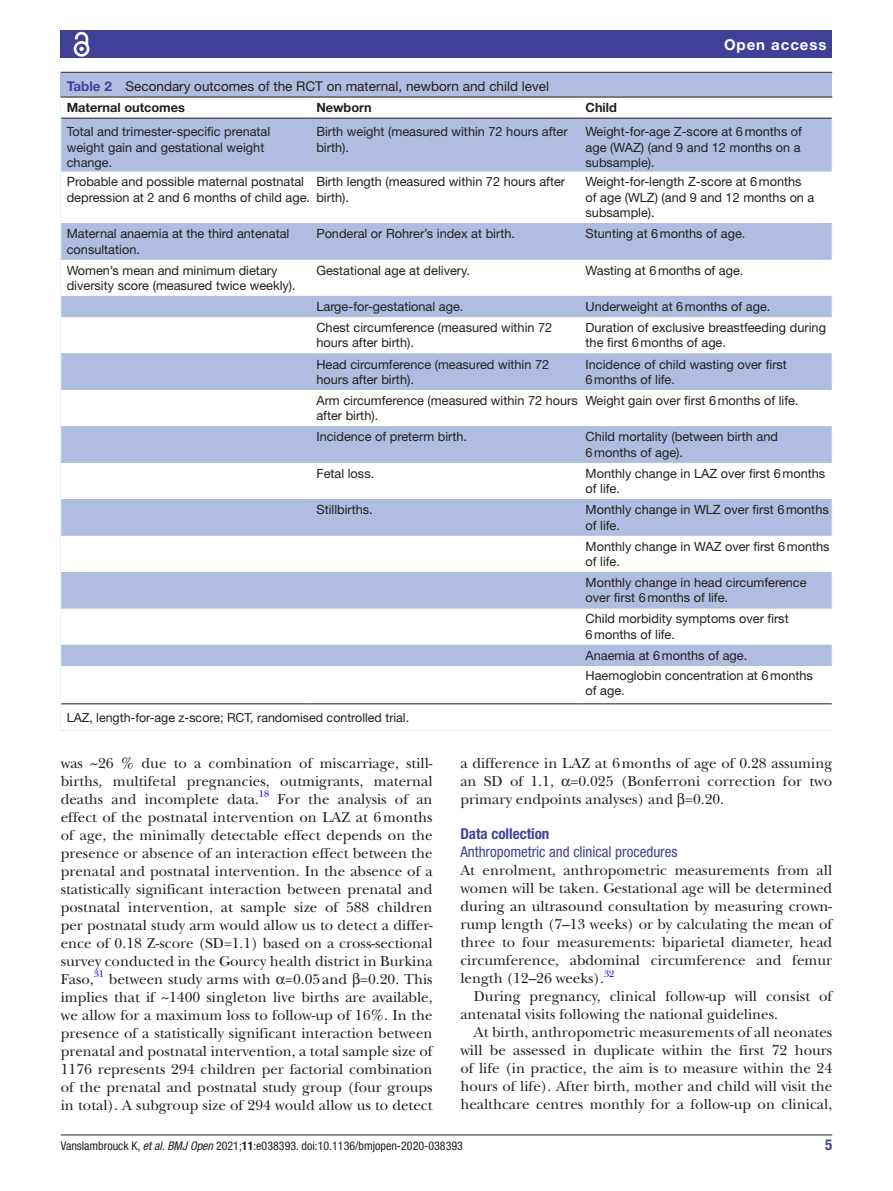
<style>
.page{position:relative;width:893px;height:1191px;background:#fff}
.page>*{position:absolute;margin:0;border:0;box-sizing:border-box;transform-origin:0 0}
.t1{font:15px/18px "New Baskerville";color:#231f20;text-align:justify}
.t2{font:condensed 15px "Helvetica Neue LT Std";color:#414099}
.t3{font:700 condensed 15px "Helvetica Neue LT Std";color:#414099}
.t4{font:700 15px "Helvetica Neue LT Std";letter-spacing:.065em;color:#fff}
.t5{font:13.5px "Helvetica Neue LT Std";color:#231f20}
.t6{font:12.75px/15.3px "Helvetica Neue LT Std";color:#231f20}
.t7{font:700 12.75px "Helvetica Neue LT Std";color:#231f20}
.t8{font:12.45px "Helvetica Neue LT Std";color:#231f20}
.t9{font:condensed 12px "Helvetica Neue LT Std";color:#231f20}
.t10{font:9.9px "New Baskerville";color:#00f}
.s1{font-weight:700;color:#414099}
.s2{font-style:italic}
.s3{font-weight:700}
</style>
<div class="page">
<hr style="left:61px;top:1134px;width:771px;height:1px;background:#231f20">
<div style="left:61px;top:31px;width:771px;height:27px;background:#414099"></div>
<svg style="left:73px;top:31px;width:17px;height:26px"></svg>
<div style="left:61px;top:73px;width:771px;height:657px;background:#afbde1"></div>
<hr style="left:61px;top:72px;width:771px;height:1px;background:#231f20">
<div style="left:61px;top:98px;width:771px;height:632px;background:#fff"></div>
<svg style="left:61px;top:119px;width:771px;height:547px"></svg>
<hr style="left:61px;top:97px;width:249px;height:1px;background:#231f20">
<hr style="left:61px;top:118px;width:249px;height:1px;background:#231f20">
<hr style="left:310px;top:97px;width:270px;height:1px;background:#231f20">
<hr style="left:310px;top:118px;width:270px;height:1px;background:#231f20">
<hr style="left:580px;top:97px;width:252px;height:1px;background:#231f20">
<hr style="left:580px;top:118px;width:252px;height:1px;background:#231f20">
<hr style="left:61px;top:703px;width:249px;height:1px;background:#231f20">
<hr style="left:310px;top:703px;width:270px;height:1px;background:#231f20">
<hr style="left:580px;top:703px;width:252px;height:1px;background:#231f20">
<svg style="left:60px;top:97px;width:1px;height:21px"></svg>
<svg style="left:60px;top:296px;width:1px;height:21px"></svg>
<svg style="left:60px;top:645px;width:1px;height:21px"></svg>
<svg style="left:60px;top:704px;width:1px;height:26px"></svg>
<hr style="left:67px;top:721px;width:765px;height:1px;background:#fff">
<p class="t4" style="left:724px;top:35px;width:104px">Open access</p>
<p class="t5" style="left:67px;top:78px;width:484px"><span class="s1">Table 2</span> Secondary outcomes of the RCT on maternal, newborn and child level</p>
<p class="t7" style="left:67px;top:100px;width:120px">Maternal outcomes</p>
<p class="t7" style="left:316px;top:100px;width:57px">Newborn</p>
<p class="t7" style="left:586px;top:100px;width:33px">Child</p>
<p class="t6" style="left:67px;top:124px;width:205px">Total and trimester-specific prenatal weight gain and gestational weight change.</p>
<p class="t6" style="left:316px;top:124px;width:253px">Birth weight (measured within 72 hours after birth).</p>
<p class="t6" style="left:586px;top:124px;width:218px;text-align:justify">Weight-for-age Z-score at 6months of age (WAZ) (and 9 and 12 months on a subsample).</p>
<p class="t6" style="left:67px;top:174px;width:245px">Probable and possible maternal postnatal depression at 2 and 6 months of child age.</p>
<p class="t6" style="left:316px;top:174px;width:250px">Birth length (measured within 72 hours after birth).</p>
<p class="t6" style="left:586px;top:174px;width:230px">Weight-for-length Z-score at 6months of age (WLZ) (and 9 and 12 months on a subsample).</p>
<p class="t6" style="left:67px;top:226px;width:224px">Maternal anaemia at the third antenatal consultation.</p>
<p class="t6" style="left:316px;top:226px;width:200px">Ponderal or Rohrer’s index at birth.</p>
<p class="t6" style="left:586px;top:226px;width:161px">Stunting at 6months of age.</p>
<p class="t6" style="left:67px;top:262px;width:231px">Women’s mean and minimum dietary diversity score (measured twice weekly).</p>
<p class="t6" style="left:316px;top:262px;width:155px">Gestational age at delivery.</p>
<p class="t6" style="left:586px;top:262px;width:159px">Wasting at 6months of age.</p>
<p class="t6" style="left:316px;top:299px;width:148px">Large-for-gestational age.</p>
<p class="t6" style="left:586px;top:299px;width:186px">Underweight at 6months of age.</p>
<p class="t6" style="left:316px;top:320px;width:237px">Chest circumference (measured within 72 hours after birth).</p>
<p class="t6" style="left:586px;top:320px;width:242px">Duration of exclusive breastfeeding during the first 6months of age.</p>
<p class="t6" style="left:316px;top:356px;width:234px">Head circumference (measured within 72 hours after birth).</p>
<p class="t6" style="left:586px;top:356px;width:203px">Incidence of child wasting over first<br>6months of life.</p>
<p class="t6" style="left:316px;top:392px;width:263px">Arm circumference (measured within 72 hours after birth).</p>
<p class="t6" style="left:586px;top:392px;width:214px">Weight gain over first 6months of life.</p>
<p class="t6" style="left:316px;top:429px;width:152px">Incidence of preterm birth.</p>
<p class="t6" style="left:586px;top:429px;width:194px">Child mortality (between birth and<br>6months of age).</p>
<p class="t6" style="left:316px;top:465px;width:59px">Fetal loss.</p>
<p class="t6" style="left:586px;top:465px;width:241px">Monthly change in LAZ over first 6months of life.</p>
<p class="t6" style="left:316px;top:502px;width:58px">Stillbirths.</p>
<p class="t6" style="left:586px;top:502px;width:245px">Monthly change in WLZ over first 6months of life.</p>
<p class="t6" style="left:586px;top:538px;width:246px">Monthly change in WAZ over first 6months of life.</p>
<p class="t6" style="left:586px;top:574px;width:223px">Monthly change in head circumference over first 6months of life.</p>
<p class="t6" style="left:586px;top:611px;width:205px">Child morbidity symptoms over first<br>6months of life.</p>
<p class="t6" style="left:586px;top:645px;width:229px;line-height:19.6px">Anaemia at 6months of age.<br>Haemoglobin concentration at 6months</p>
<p class="t6" style="left:586px;top:682px;width:41px">of age.</p>
<p class="t8" style="left:67px;top:710px;width:344px">LAZ, length-for-age z-score; RCT, randomised controlled trial.</p>
<p class="t1" style="left:61px;top:754px;width:373px">was ~26 % due to a combination of miscarriage, still&shy;births, multifetal pregnancies, outmigrants, maternal deaths and incomplete data.</p>
<p class="t10" style="left:259px;top:788px;width:12px">18</p>
<p class="t1" style="left:61px;top:790px;width:373px;text-indent:217px">For the analysis of an effect of the postnatal intervention on LAZ at 6months of age, the minimally detectable effect depends on the presence or absence of an interaction effect between the prenatal and postnatal intervention. In the absence of a statistically significant interaction between prenatal and postnatal intervention, at sample size of 588 children per postnatal study arm would allow us to detect a differ&shy;ence of 0.18 Z-score (SD=1.1) based on a cross-sectional survey conducted in the Gourcy health district in Burkina Faso,<sup>31</sup> between study arms with =0.05and =0.20. This implies that if ~1400 singleton live births are available, we allow for a maximum loss to follow-up of 16%. In the presence of a statistically significant interaction between prenatal and postnatal intervention, a total sample size of 1176 represents 294 children per factorial combination of the prenatal and postnatal study group (four groups in total). A subgroup size of 294 would allow us to detect</p>
<p class="t1" style="left:460px;top:754px;width:373px">a difference in LAZ at 6months of age of 0.28 assuming an SD of 1.1, =0.025 (Bonferroni correction for two primary endpoints analyses) and =0.20.</p>
<p class="t3" style="left:460px;top:825px;width:91px">Data collection</p>
<p class="t2" style="left:460px;top:843px;width:219px">Anthropometric and clinical procedures</p>
<p class="t1" style="left:460px;top:861px;width:373px">At enrolment, anthropometric measurements from all women will be taken. Gestational age will be determined during an ultrasound consultation by measuring crown&shy;rump length (7–13 weeks) or by calculating the mean of three to four measurements: biparietal diameter, head circumference, abdominal circumference and femur length (12–26 weeks).</p>
<p class="t10" style="left:604px;top:967px;width:12px">32</p>
<p class="t1" style="left:460px;top:987px;width:373px;text-indent:14px">During pregnancy, clinical follow-up will consist of antenatal visits following the national guidelines.</p>
<p class="t1" style="left:460px;top:1023px;width:373px;text-indent:14px">At birth, anthropometric measurements of all neonates will be assessed in duplicate within the first 72 hours of life (in practice, the aim is to measure within the 24 hours of life). After birth, mother and child will visit the healthcare centres monthly for a follow-up on clinical,</p>
<p class="t9" style="left:61px;top:1138px;width:404px">Vanslambrouck K, <span class="s2">et al</span>. <span class="s2">BMJ Open</span> 2021;<span class="s3">11</span>:e038393. doi:10.1136/bmjopen-2020-038393</p>
<p class="t3" style="left:825px;top:1135px;width:9px">5</p>
</div>
